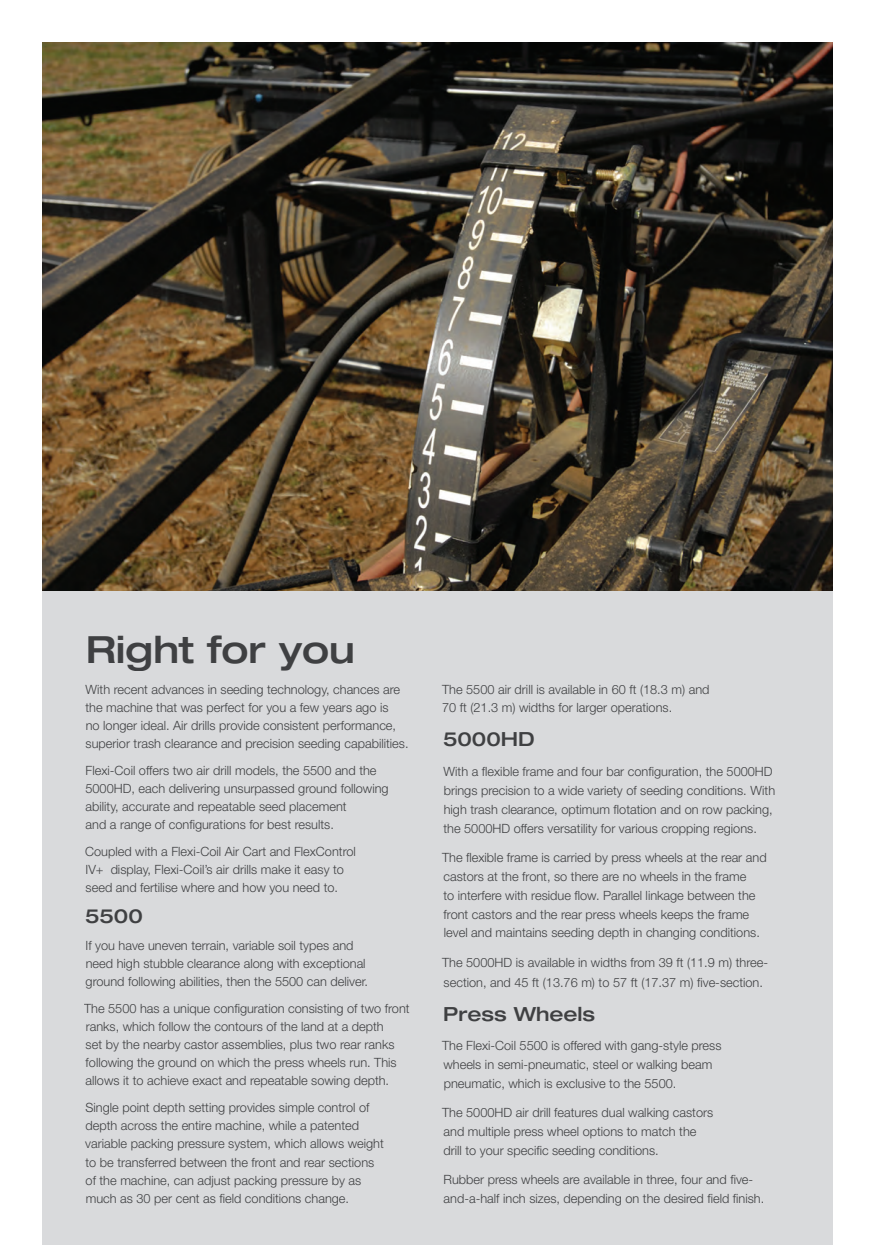
<style>
.page{position:relative;width:875px;height:1245px;background:#fff}
.page>*{position:absolute;margin:0;border:0;box-sizing:border-box;transform-origin:0 0}
.t1{font:500 expanded 37.5px "Helvetica Neue";color:#4b4c4d}
.t2{font:500 expanded 19.5px "Helvetica Neue";color:#4b4c4d}
.t3{font:300 12.75px/18.1px "Helvetica Neue";color:#4b4c4d}
</style>
<div class="page">
<div style="left:42px;top:42px;width:791px;height:1203px;background:#d9dadc"></div>
<img style="left:43px;top:43px;width:790px;height:548px">
<h1 class="t1" style="left:85px;top:626px;width:271px">Right for you</h1>
<p class="t3" style="left:85px;top:680px;width:325px">With recent advances in seeding technology, chances are the machine that was perfect for you a few years ago is<br>no longer ideal. Air drills provide consistent performance, superior trash clearance and precision seeding capabilities.</p>
<p class="t3" style="left:85px;top:761px;width:305px">Flexi-Coil offers two air drill models, the 5500 and the 5000HD, each delivering unsurpassed ground following ability, accurate and repeatable seed placement<br>and a range of configurations for best results.</p>
<p class="t3" style="left:85px;top:842px;width:272px">Coupled with a Flexi-Coil Air Cart and FlexControl<br>IV+ display, Flexi-Coil’s air drills make it easy to seed and fertilise where and how you need to.</p>
<h2 class="t2" style="left:85px;top:904px;width:59px">5500</h2>
<p class="t3" style="left:86px;top:936px;width:284px">If you have uneven terrain, variable soil types and need high stubble clearance along with exceptional ground following abilities, then the 5500 can deliver.</p>
<p class="t3" style="left:84px;top:999px;width:327px">The 5500 has a unique configuration consisting of two front ranks, which follow the contours of the land at a depth<br>set by the nearby castor assemblies, plus two rear ranks following the ground on which the press wheels run. This allows it to achieve exact and repeatable sowing depth.</p>
<p class="t3" style="left:85px;top:1098px;width:300px">Single point depth setting provides simple control of depth across the entire machine, while a patented variable packing pressure system, which allows weight to be transferred between the front and rear sections of the machine, can adjust packing pressure by as much as 30 per cent as field conditions change.</p>
<p class="t3" style="left:442px;top:679px;width:269px;line-height:18.9px">The 5500 air drill is available in 60 ft (18.3 m) and<br>70 ft (21.3 m) widths for larger operations.</p>
<h2 class="t2" style="left:443px;top:727px;width:93px">5000HD</h2>
<p class="t3" style="left:443px;top:762px;width:333px;line-height:18.9px">With a flexible frame and four bar configuration, the 5000HD brings precision to a wide variety of seeding conditions. With high trash clearance, optimum flotation and on row packing, the 5000HD offers versatility for various cropping regions.</p>
<p class="t3" style="left:442px;top:848px;width:326px;line-height:18.9px">The flexible frame is carried by press wheels at the rear and castors at the front, so there are no wheels in the frame<br>to interfere with residue flow. Parallel linkage between the front castors and the rear press wheels keeps the frame level and maintains seeding depth in changing conditions.</p>
<p class="t3" style="left:442px;top:952px;width:327px;line-height:19.6px">The 5000HD is available in widths from 39 ft (11.9 m) three&shy;section, and 45 ft (13.76 m) to 57 ft (17.37 m) five-section.</p>
<h2 class="t2" style="left:443px;top:1001px;width:154px">Press Wheels</h2>
<p class="t3" style="left:442px;top:1036px;width:281px;line-height:18.9px">The Flexi-Coil 5500 is offered with gang-style press wheels in semi-pneumatic, steel or walking beam pneumatic, which is exclusive to the 5500.</p>
<p class="t3" style="left:442px;top:1103px;width:273px;line-height:18.9px">The 5000HD air drill features dual walking castors and multiple press wheel options to match the drill to your specific seeding conditions.</p>
<p class="t3" style="left:444px;top:1170px;width:322px;line-height:18.9px">Rubber press wheels are available in three, four and five&shy;and-a-half inch sizes, depending on the desired field finish.</p>
</div>
